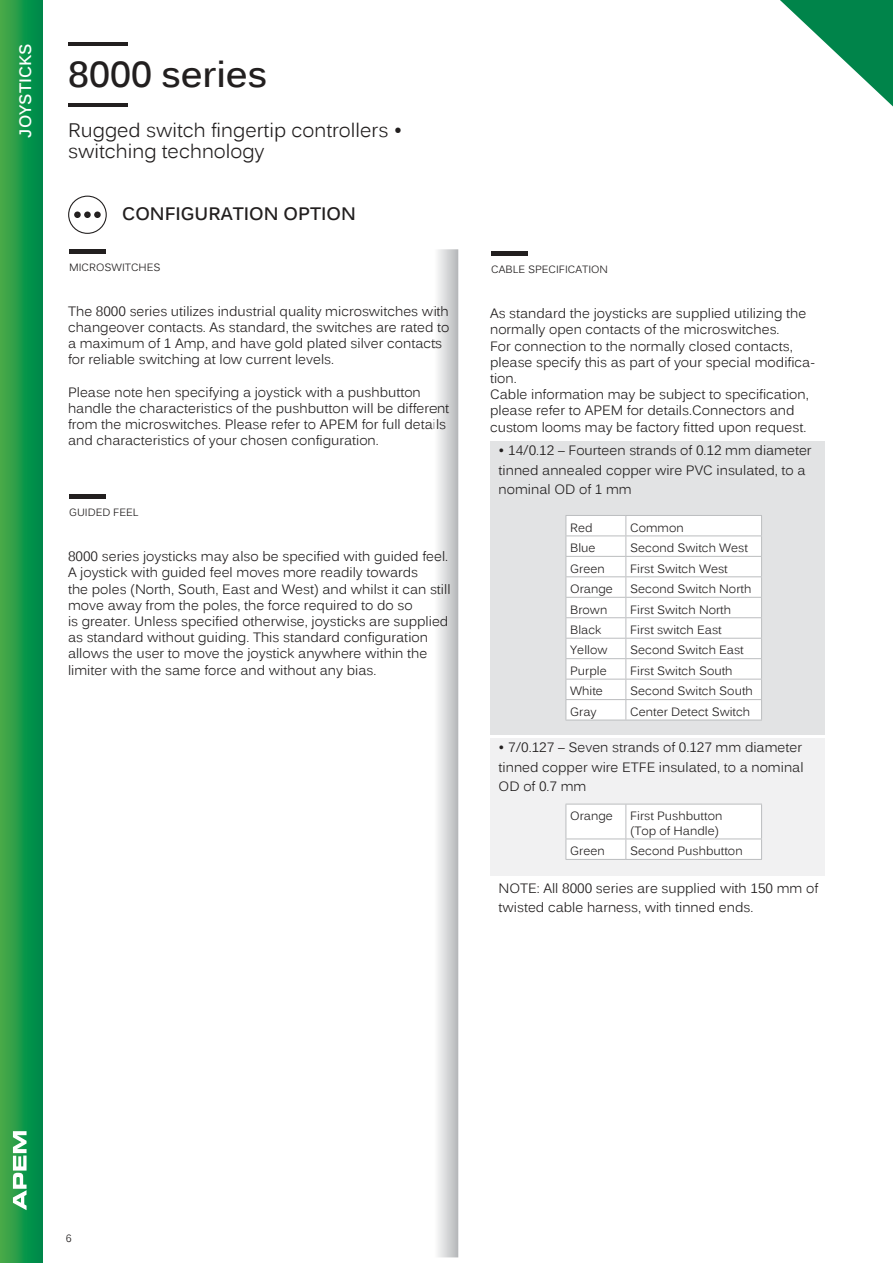
<style>
.page{position:relative;width:893px;height:1263px;background:#fff}
.page>*{position:absolute;margin:0;border:0;box-sizing:border-box;transform-origin:0 0}
.t1{font:700 36px "Kalinga";color:#221f1f}
.t2{font:19.5px/21px "Kalinga";color:#221f1f}
.t3{font:700 18px "Kalinga";color:#221f1f}
.t4{font:700 16.5px "Kalinga";color:#fff}
.t5{font:13.5px/16.2px "Kalinga";color:#221f1f}
.t6{font:12px/14.4px "Kalinga";color:#221f1f}
.t7{font:10.5px "Kalinga";color:#221f1f}
</style>
<div class="page">
<hr style="left:68px;top:103px;width:59px;height:3px;background:#221f1f">
<hr style="left:68px;top:43px;width:59px;height:3px;background:#221f1f">
<hr style="left:69px;top:249px;width:36px;height:4px;background:#221f1f">
<svg style="left:68px;top:196px;width:39px;height:38px"></svg>
<hr style="left:69px;top:495px;width:36px;height:4px;background:#221f1f">
<div style="left:491px;top:251px;width:36px;height:5px;background:#221f1f"></div>
<div style="left:490px;top:442px;width:335px;height:293px;background:#e2e3e4"></div>
<div style="left:490px;top:739px;width:335px;height:137px;background:#f1f1f2"></div>
<svg style="left:566px;top:515px;width:196px;height:205px;background:#fafbfb"></svg>
<hr style="left:566px;top:720px;width:60px;height:1px;background:#bbbdbf">
<hr style="left:626px;top:720px;width:136px;height:1px;background:#bbbdbf">
<svg style="left:566px;top:804px;width:196px;height:55px"></svg>
<hr style="left:566px;top:859px;width:60px;height:1px;background:#bbbdbf">
<hr style="left:626px;top:859px;width:136px;height:1px;background:#bbbdbf">
<img style="left:0;top:0;width:42px;height:1263px">
<svg style="left:780px;top:0;width:113px;height:106px"></svg>
<svg style="left:13px;top:1131px;width:14px;height:79px"></svg>
<p class="t4" style="left:16px;top:138px;width:96px;rotate:-90deg">JOYSTICKS</p>
<h1 class="t1" style="left:68px;top:61px;width:201px">8000 series</h1>
<h2 class="t2" style="left:68px;top:122px;width:336px">Rugged switch fingertip controllers • switching technology</h2>
<h3 class="t3" style="left:122px;top:207px;width:235px">CONFIGURATION OPTION</h3>
<p class="t7" style="left:69px;top:263px;width:93px">MICROSWITCHES</p>
<p class="t5" style="left:68px;top:304px;width:383px">The 8000 series utilizes industrial quality microswitches with changeover contacts. As standard, the switches are rated to a maximum of 1 Amp, and have gold plated silver contacts for reliable switching at low current levels.</p>
<p class="t5" style="left:68px;top:385px;width:383px">Please note hen specifying a joystick with a pushbutton handle the characteristics of the pushbutton will be different from the microswitches. Please refer to APEM for full details and characteristics of your chosen configuration.</p>
<p class="t7" style="left:69px;top:508px;width:71px">GUIDED FEEL</p>
<p class="t5" style="left:68px;top:550px;width:384px">8000 series joysticks may also be specified with guided feel.<br>A joystick with guided feel moves more readily towards<br>the poles (North, South, East and West) and whilst it can still move away from the poles, the force required to do so<br>is greater. Unless specified otherwise, joysticks are supplied as standard without guiding. This standard configuration allows the user to move the joystick anywhere within the limiter with the same force and without any bias.</p>
<p class="t7" style="left:491px;top:265px;width:118px">CABLE SPECIFICATION</p>
<p class="t5" style="left:490px;top:307px;width:326px">As standard the joysticks are supplied utilizing the normally open contacts of the microswitches.<br>For connection to the normally closed contacts, please specify this as part of your special modifica&shy;tion.<br>Cable information may be subject to specification, please refer to APEM for details.Connectors and custom looms may be factory fitted upon request.</p>
<p class="t5" style="left:499px;top:442px;width:315px;line-height:19.5px">• 14/0.12 – Fourteen strands of 0.12 mm diameter tinned annealed copper wire PVC insulated, to a nominal OD of 1 mm</p>
<p class="t6" style="left:570px;top:521px;width:24px">Red</p>
<p class="t6" style="left:630px;top:521px;width:55px">Common</p>
<p class="t6" style="left:570px;top:542px;width:27px">Blue</p>
<p class="t6" style="left:630px;top:542px;width:119px">Second Switch West</p>
<p class="t6" style="left:570px;top:562px;width:36px">Green</p>
<p class="t6" style="left:630px;top:562px;width:99px">First Switch West</p>
<p class="t6" style="left:570px;top:583px;width:44px">Orange</p>
<p class="t6" style="left:630px;top:583px;width:123px">Second Switch North</p>
<p class="t6" style="left:570px;top:603px;width:39px">Brown</p>
<p class="t6" style="left:630px;top:603px;width:102px">First Switch North</p>
<p class="t6" style="left:570px;top:624px;width:33px">Black</p>
<p class="t6" style="left:630px;top:624px;width:93px">First switch East</p>
<p class="t6" style="left:570px;top:644px;width:39px">Yellow</p>
<p class="t6" style="left:630px;top:644px;width:115px">Second Switch East</p>
<p class="t6" style="left:570px;top:665px;width:38px">Purple</p>
<p class="t6" style="left:630px;top:665px;width:104px">First Switch South</p>
<p class="t6" style="left:570px;top:685px;width:34px">White</p>
<p class="t6" style="left:630px;top:685px;width:124px">Second Switch South</p>
<p class="t6" style="left:570px;top:705px;width:28px">Gray</p>
<p class="t6" style="left:630px;top:705px;width:122px">Center Detect Switch</p>
<p class="t5" style="left:499px;top:739px;width:306px;line-height:19.5px;text-align:justify">• 7/0.127 – Seven strands of 0.127 mm diameter tinned copper wire ETFE insulated, to a nominal OD of 0.7 mm</p>
<p class="t6" style="left:570px;top:810px;width:44px">Orange</p>
<p class="t6" style="left:630px;top:810px;width:94px">First Pushbutton (Top of Handle)</p>
<p class="t6" style="left:570px;top:845px;width:36px">Green</p>
<p class="t6" style="left:630px;top:845px;width:114px">Second Pushbutton</p>
<p class="t5" style="left:499px;top:880px;width:321px;line-height:19.5px">NOTE: All 8000 series are supplied with 150 mm of twisted cable harness, with tinned ends.</p>
<p class="t7" style="left:66px;top:1234px;width:7px">6</p>
</div>
